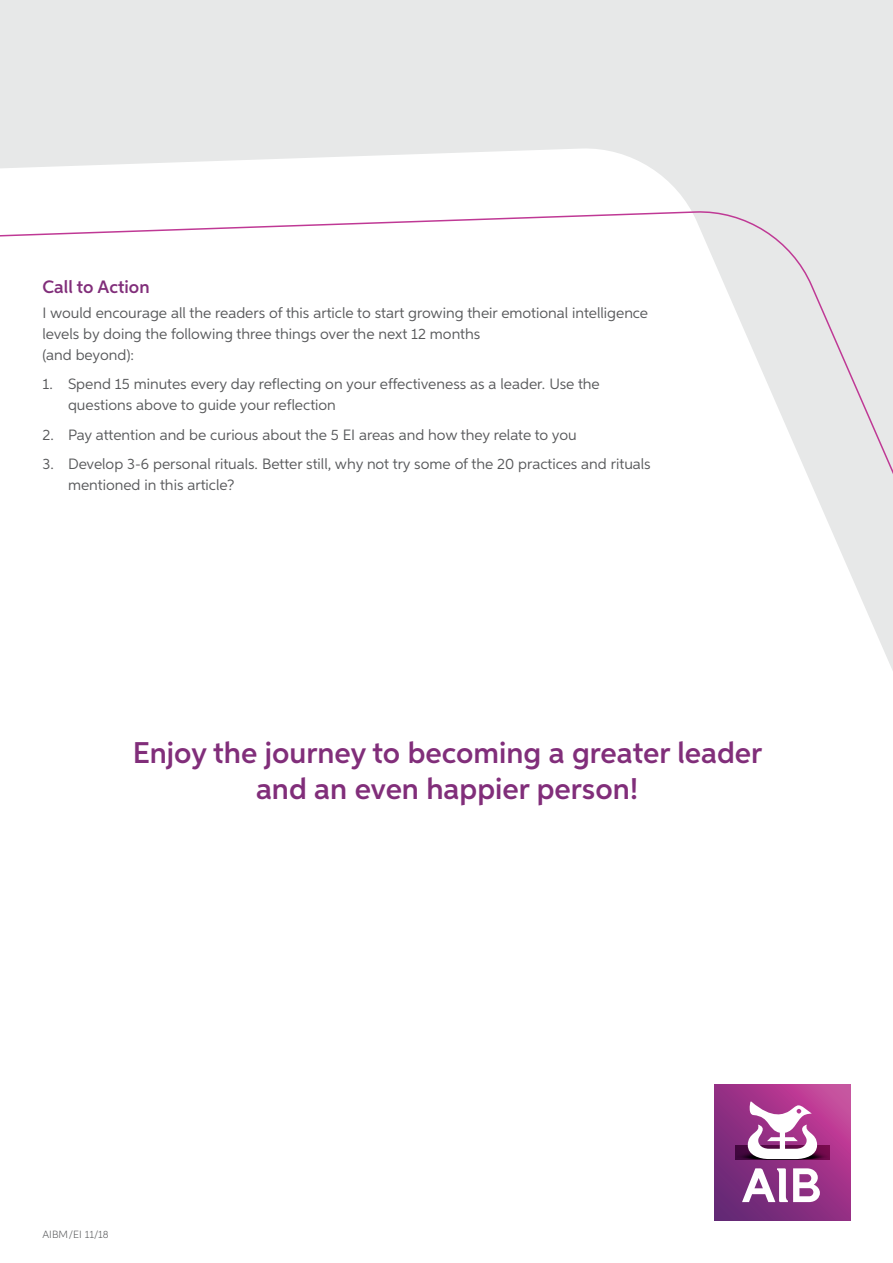
<style>
.page{position:relative;width:893px;height:1263px;background:#fff}
.page>*{position:absolute;margin:0;border:0;box-sizing:border-box;transform-origin:0 0}
.t1{font:600 30px "Aspira";color:#812e7a}
.t2{font:600 18px "Aspira";color:#812e7a}
.t3{font:15px/21px "Aspira";color:#58595b}
.t4{font:300 10.5px "Aspira";color:#58595b}
</style>
<div class="page">
<div style="left:0;top:0;width:893px;height:1135px;background:#e7e8e8"></div>
<svg style="left:0;top:148px;width:691px;height:62px;fill:#fff"></svg>
<div style="left:0;top:210px;width:893px;height:976px;background:#fff"></div>
<svg style="left:714px;top:1084px;width:136px;height:136px;background:#943285"></svg>
<svg style="left:735px;top:1101px;width:94px;height:59px"></svg>
<svg style="left:742px;top:1168px;width:78px;height:34px"></svg>
<p class="t2" style="left:43px;top:275px;width:109px">Call to Action</p>
<p class="t3" style="left:43px;top:302px;width:607px">I would encourage all the readers of this article to start growing their emotional intelligence levels by doing the following three things over the next 12 months<br>(and beyond):</p>
<p class="t3" style="left:68px;top:373px;width:533px;text-indent:-26px">1. Spend 15 minutes every day reflecting on your effectiveness as a leader. Use the questions above to guide your reflection</p>
<p class="t3" style="left:43px;top:424px;width:536px">2. Pay attention and be curious about the 5 EI areas and how they relate to you</p>
<p class="t3" style="left:68px;top:453px;width:584px;text-indent:-26px">3. Develop 3-6 personal rituals. Better still, why not try some of the 20 practices and rituals mentioned in this article?</p>
<p class="t1" style="left:133px;top:734px;width:631px">Enjoy the journey to becoming a greater leader</p>
<p class="t1" style="left:256px;top:770px;width:384px">and an even happier person!</p>
<p class="t4" style="left:43px;top:1228px;width:68px">AIBM/EI 11/18</p>
</div>
